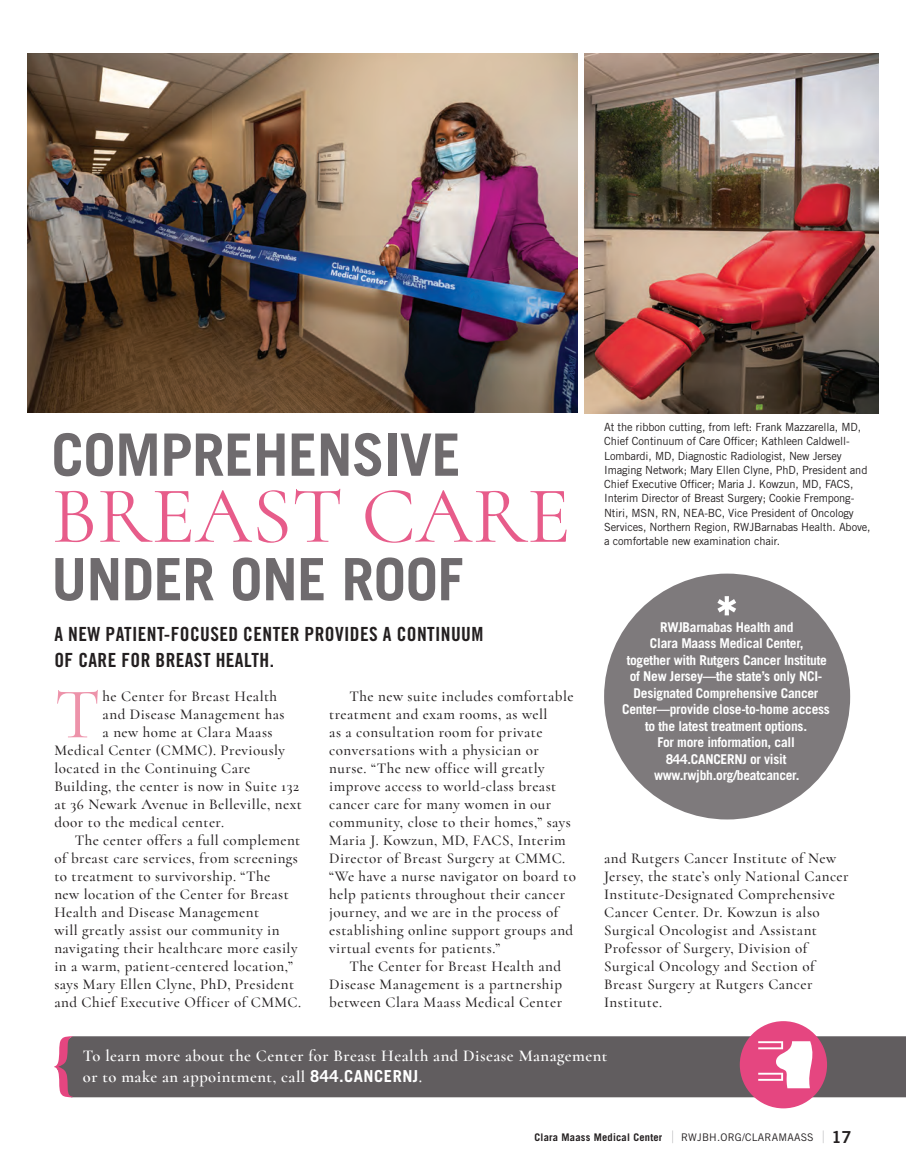
<style>
.page{position:relative;width:906px;height:1175px;background:#fff}
.page>*{position:absolute;margin:0;border:0;box-sizing:border-box;transform-origin:0 0}
.t1{font:81px "Cormorant";color:#e75c8a}
.t2{font:72.6px "Cormorant";color:#ed93aa}
.t3{font:700 58.5px "Trade Gothic";letter-spacing:-.01em;color:#6f6b6e}
.t4{font:19.5px/25.5px "Trade Gothic Bold Cond Twenty";letter-spacing:.02em;color:#231f20}
.t5{font:600 16.5px/21px "Cormorant";letter-spacing:.03em;color:#fff}
.t6{font:500 15px/18px "Cormorant";letter-spacing:.03em;color:#231f20}
.t7{font:700 13.5px/16.5px "Trade Gothic";letter-spacing:-.02em;color:#fff;text-align:center}
.t8{font:11.25px/14.2px "Trade Gothic";letter-spacing:-.01em;color:#231f20}
.t9{font:700 10.5px "Trade Gothic";letter-spacing:.02em;color:#231f20}
.s1{font-family:"Trade Gothic";font-weight:700}
.s2{font-weight:300;font-size:17.1px;color:#808285}
.s3{font-weight:400}
.s4{font-family:"Trade Gothic Bold Two";font-weight:400;font-size:16.5px}
</style>
<div class="page">
<div style="left:72px;top:1036px;width:833px;height:61px;background:#615d5f"></div>
<svg style="left:54px;top:1036px;width:18px;height:61px"></svg>
<div style="left:739px;top:1021px;width:87px;height:87px;background:#e54680;border-radius:50%"></div>
<img style="left:584px;top:53px;width:294px;height:361px">
<img style="left:27px;top:53px;width:549px;height:359px">
<div style="left:603px;top:573px;width:246px;height:246px;background:#7e7a7c;border-radius:50%"></div>
<svg style="left:717px;top:596px;width:18px;height:19px"></svg>
<svg style="left:758px;top:1041px;width:55px;height:47px"></svg>
<h3 class="t3" style="left:51px;top:419px;width:411px">COMPREHENSIVE</h3>
<h1 class="t1" style="left:52px;top:467px;width:520px">BREAST CARE</h1>
<h3 class="t3" style="left:51px;top:543px;width:413px">UNDER ONE ROOF</h3>
<h3 class="t4" style="left:54px;top:621px;width:430px">A NEW PATIENT-FOCUSED CENTER PROVIDES A CONTINUUM<br>OF CARE FOR BREAST HEALTH.</h3>
<h2 class="t2" style="left:54px;top:670px;width:48px">T</h2>
<p class="t6" style="left:103px;top:687px;width:176px">he Center for Breast Health</p>
<p class="t6" style="left:103px;top:705px;width:183px">and Disease Management has</p>
<p class="t6" style="left:103px;top:723px;width:171px">a new home at Clara Maass</p>
<p class="t6" style="left:54px;top:741px;width:232px">Medical Center (CMMC). Previously</p>
<p class="t6" style="left:54px;top:759px;width:197px">located in the Continuing Care</p>
<p class="t6" style="left:54px;top:777px;width:246px">Building, the center is now in Suite 132</p>
<p class="t6" style="left:54px;top:795px;width:249px">at 36 Newark Avenue in Belleville, next</p>
<p class="t6" style="left:54px;top:813px;width:171px">door to the medical center.</p>
<p class="t6" style="left:75px;top:831px;width:227px">The center offers a full complement</p>
<p class="t6" style="left:54px;top:849px;width:245px">of breast care services, from screenings</p>
<p class="t6" style="left:54px;top:867px;width:217px">to treatment to survivorship. “The</p>
<p class="t6" style="left:54px;top:885px;width:236px">new location of the Center for Breast</p>
<p class="t6" style="left:54px;top:903px;width:206px">Health and Disease Management</p>
<p class="t6" style="left:54px;top:921px;width:226px">will greatly assist our community in</p>
<p class="t6" style="left:54px;top:939px;width:244px">navigating their healthcare more easily</p>
<p class="t6" style="left:54px;top:957px;width:240px">in a warm, patient-centered location,”</p>
<p class="t6" style="left:54px;top:975px;width:241px">says Mary Ellen Clyne, PhD, President</p>
<p class="t6" style="left:54px;top:993px;width:248px">and Chief Executive Officer of CMMC.</p>
<p class="t6" style="left:329px;top:687px;width:248px;text-indent:20px">The new suite includes comfortable treatment and exam rooms, as well<br>as a consultation room for private conversations with a physician or nurse. “The new office will greatly improve access to world-class breast cancer care for many women in our community, close to their homes,” says Maria J. Kowzun, MD, FACS, Interim Director of Breast Surgery at CMMC. “We have a nurse navigator on board to help patients throughout their cancer journey, and we are in the process of establishing online support groups and virtual events for patients.”</p>
<p class="t6" style="left:329px;top:957px;width:234px;text-align:justify;text-indent:20px">The Center for Breast Health and Disease Management is a partnership between Clara Maass Medical Center</p>
<p class="t8" style="left:603px;top:420px;width:268px">At the ribbon cutting, from left: Frank Mazzarella, MD, Chief Continuum of Care Officer; Kathleen Caldwell-Lombardi, MD, Diagnostic Radiologist, New Jersey Imaging Network; Mary Ellen Clyne, PhD, President and Chief Executive Officer; Maria J. Kowzun, MD, FACS, Interim Director of Breast Surgery; Cookie Frempong-Ntiri, MSN, RN, NEA-BC, Vice President of Oncology Services, Northern Region, RWJBarnabas Health. Above, a comfortable new examination chair.</p>
<p class="t7" style="left:621px;top:618px;width:209px">RWJBarnabas Health and<br>Clara Maass Medical Center,<br>together with Rutgers Cancer Institute of New Jersey—the state’s only NCI-<br>Designated Comprehensive Cancer<br>Center—provide close-to-home access to the latest treatment options.<br>For more information, call<br>844.CANCERNJ or visit www.rwjbh.org/beatcancer.</p>
<p class="t6" style="left:604px;top:849px;width:246px">and Rutgers Cancer Institute of New<br>Jersey, the state’s only National Cancer<br>Institute-Designated Comprehensive<br>Cancer Center. Dr. Kowzun is also<br>Surgical Oncologist and Assistant<br>Professor of Surgery, Division of<br>Surgical Oncology and Section of<br>Breast Surgery at Rutgers Cancer<br>Institute.</p>
<p class="t5" style="left:83px;top:1045px;width:526px">To learn more about the Center for Breast Health and Disease Management or to make an appointment, call <span class="s1">844.CANCERNJ</span>.</p>
<p class="t9" style="left:534px;top:1131px;width:318px">Clara Maass Medical Center <span class="s2">|</span> <span class="s3">RWJBH.ORG/CLARAMAASS</span> <span class="s2">|</span> <span class="s4">17</span></p>
</div>
